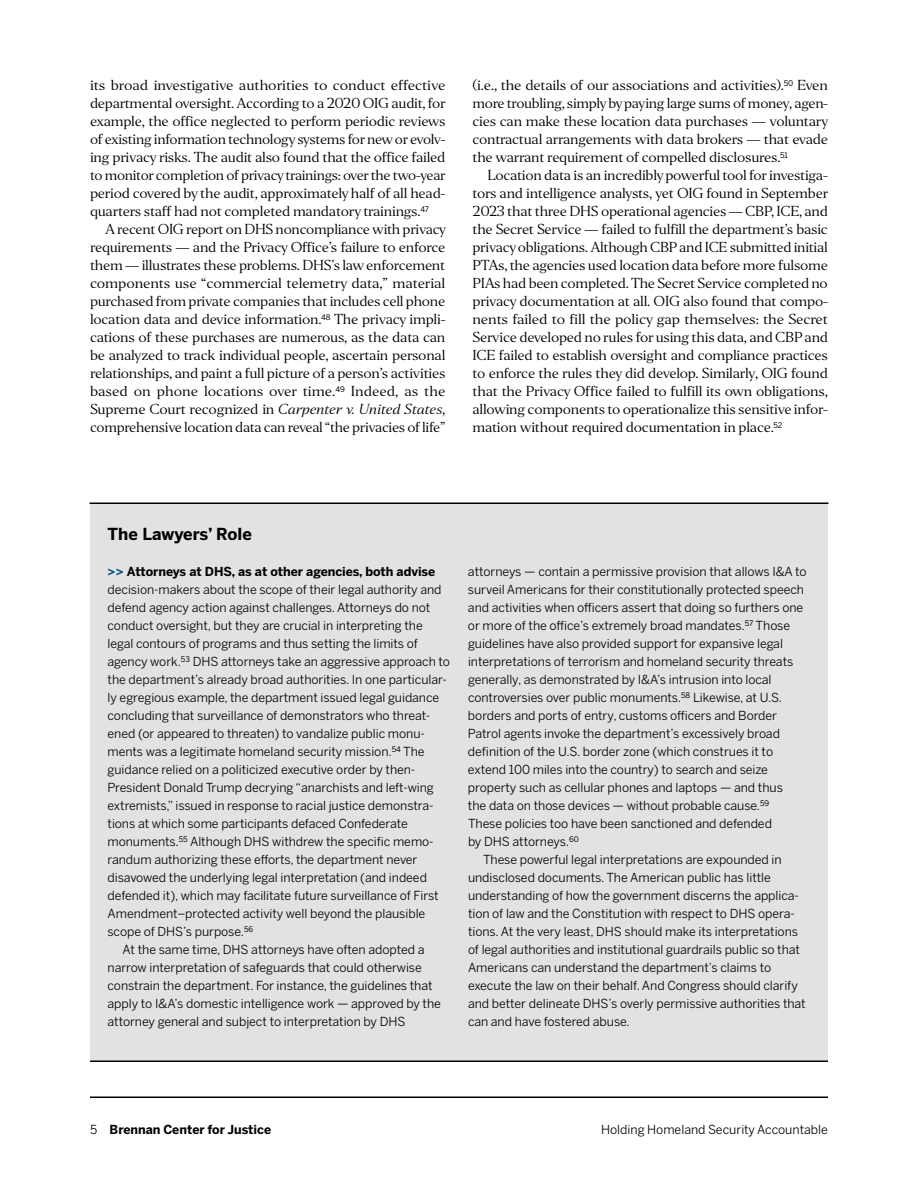
<style>
.page{position:relative;width:918px;height:1188px;background:#fff}
.page>*{position:absolute;margin:0;border:0;box-sizing:border-box;transform-origin:0 0}
.t1{font:700 16.5px "Benton Sans";color:#000}
.t2{font:13.5px/18px "Editor";letter-spacing:-.02em;color:#000;text-align:justify}
.t3{font:12.3px "Benton Sans";letter-spacing:-.005em;color:#000}
.t4{font:700 12.3px "Benton Sans";letter-spacing:-.005em;color:#000}
.s1{font-style:italic}
.s2{color:#004b8d}
.s3{font-weight:400}
</style>
<div class="page">
<hr style="left:90px;top:1096px;width:738px;height:2px;background:#000">
<div style="left:90px;top:504px;width:738px;height:557px;background:#e3e2e1"></div>
<hr style="left:90px;top:502px;width:738px;height:2px;background:#000">
<hr style="left:90px;top:1060px;width:738px;height:2px;background:#000">
<p class="t2" style="left:90px;top:76px;width:357px">its broad investigative authorities to conduct effective departmental oversight. According to a 2020 OIG audit, for example, the office neglected to perform periodic reviews of existing information technology systems for new or evolv&shy;ing privacy risks. The audit also found that the office failed to monitor completion of privacy trainings: over the two-year period covered by the audit, approximately half of all head&shy;quarters staff had not completed mandatory trainings.<sup>47</sup></p>
<p class="t2" style="left:90px;top:220px;width:358px;text-indent:15px">A recent OIG report on DHS noncompliance with privacy requirements — and the Privacy Office’s failure to enforce them — illustrates these problems. DHS’s law enforcement components use “commercial telemetry data,” material purchased from private companies that includes cell phone location data and device information.<sup>48</sup> The privacy impli&shy;cations of these purchases are numerous, as the data can be analyzed to track individual people, ascertain personal relationships, and paint a full picture of a person’s activities based on phone locations over time.<sup>49</sup> Indeed, as the Supreme Court recognized in <span class="s1">Carpenter v. United States</span>, comprehensive location data can reveal “the privacies of life”</p>
<p class="t2" style="left:472px;top:76px;width:358px">(i.e., the details of our associations and activities).<sup>50</sup> Even more troubling, simply by paying large sums of money, agen&shy;cies can make these location data purchases — voluntary contractual arrangements with data brokers — that evade the warrant requirement of compelled disclosures.<sup>51</sup></p>
<p class="t2" style="left:472px;top:166px;width:357px;text-indent:15px">Location data is an incredibly powerful tool for investiga&shy;tors and intelligence analysts, yet OIG found in September 2023 that three DHS operational agencies — CBP, ICE, and the Secret Service — failed to fulfill the department’s basic privacy obligations. Although CBP and ICE submitted initial PTAs, the agencies used location data before more fulsome PIAs had been completed. The Secret Service completed no privacy documentation at all. OIG also found that compo&shy;nents failed to fill the policy gap themselves: the Secret Service developed no rules for using this data, and CBP and ICE failed to establish oversight and compliance practices to enforce the rules they did develop. Similarly, OIG found that the Privacy Office failed to fulfill its own obligations, allowing components to operationalize this sensitive infor&shy;mation without required documentation in place.<sup>52</sup></p>
<h1 class="t1" style="left:108px;top:524px;width:146px">The Lawyers’ Role</h1>
<p class="t4" style="left:108px;top:564px;width:329px"><span class="s2">&gt;&gt;</span> Attorneys at DHS, as at other agencies, both advise</p>
<p class="t3" style="left:108px;top:582px;width:335px">decision-makers about the scope of their legal authority and</p>
<p class="t3" style="left:108px;top:600px;width:324px">defend agency action against challenges. Attorneys do not</p>
<p class="t3" style="left:108px;top:618px;width:317px">conduct oversight, but they are crucial in interpreting the</p>
<p class="t3" style="left:108px;top:636px;width:312px">legal contours of programs and thus setting the limits of</p>
<p class="t3" style="left:108px;top:654px;width:344px">agency work.<sup>53</sup> DHS attorneys take an aggressive approach to</p>
<p class="t3" style="left:108px;top:672px;width:341px">the department’s already broad authorities. In one particular-</p>
<p class="t3" style="left:108px;top:690px;width:333px">ly egregious example, the department issued legal guidance</p>
<p class="t3" style="left:108px;top:708px;width:324px">concluding that surveillance of demonstrators who threat-</p>
<p class="t3" style="left:108px;top:726px;width:319px">ened (or appeared to threaten) to vandalize public monu-</p>
<p class="t3" style="left:108px;top:744px;width:319px">ments was a legitimate homeland security mission.<sup>54</sup> The</p>
<p class="t3" style="left:108px;top:762px;width:309px">guidance relied on a politicized executive order by then-</p>
<p class="t3" style="left:108px;top:780px;width:328px">President Donald Trump decrying “anarchists and left-wing</p>
<p class="t3" style="left:108px;top:798px;width:328px">extremists,” issued in response to racial justice demonstra-</p>
<p class="t3" style="left:108px;top:816px;width:302px">tions at which some participants defaced Confederate</p>
<p class="t3" style="left:108px;top:834px;width:328px">monuments.<sup>55</sup> Although DHS withdrew the specific memo-</p>
<p class="t3" style="left:108px;top:852px;width:312px">randum authorizing these efforts, the department never</p>
<p class="t3" style="left:108px;top:870px;width:321px">disavowed the underlying legal interpretation (and indeed</p>
<p class="t3" style="left:108px;top:888px;width:333px">defended it), which may facilitate future surveillance of First</p>
<p class="t3" style="left:108px;top:906px;width:319px">Amendment–protected activity well beyond the plausible</p>
<p class="t3" style="left:108px;top:924px;width:147px">scope of DHS’s purpose.<sup>56</sup></p>
<p class="t3" style="left:123px;top:942px;width:304px">At the same time, DHS attorneys have often adopted a</p>
<p class="t3" style="left:108px;top:960px;width:316px">narrow interpretation of safeguards that could otherwise</p>
<p class="t3" style="left:108px;top:978px;width:327px">constrain the department. For instance, the guidelines that</p>
<p class="t3" style="left:108px;top:996px;width:335px">apply to I&amp;A’s domestic intelligence work — approved by the</p>
<p class="t3" style="left:108px;top:1014px;width:299px">attorney general and subject to interpretation by DHS</p>
<p class="t3" style="left:468px;top:564px;width:340px">attorneys — contain a permissive provision that allows I&amp;A to</p>
<p class="t3" style="left:468px;top:582px;width:338px">surveil Americans for their constitutionally protected speech</p>
<p class="t3" style="left:468px;top:600px;width:337px">and activities when officers assert that doing so furthers one</p>
<p class="t3" style="left:468px;top:618px;width:324px">or more of the office’s extremely broad mandates.<sup>57</sup> Those</p>
<p class="t3" style="left:468px;top:636px;width:316px">guidelines have also provided support for expansive legal</p>
<p class="t3" style="left:468px;top:654px;width:327px">interpretations of terrorism and homeland security threats</p>
<p class="t3" style="left:468px;top:672px;width:305px">generally, as demonstrated by I&amp;A’s intrusion into local</p>
<p class="t3" style="left:468px;top:690px;width:316px">controversies over public monuments.<sup>58</sup> Likewise, at U.S.</p>
<p class="t3" style="left:468px;top:708px;width:311px">borders and ports of entry, customs officers and Border</p>
<p class="t3" style="left:468px;top:726px;width:314px">Patrol agents invoke the department’s excessively broad</p>
<p class="t3" style="left:468px;top:744px;width:307px">definition of the U.S. border zone (which construes it to</p>
<p class="t3" style="left:468px;top:762px;width:302px">extend 100 miles into the country) to search and seize</p>
<p class="t3" style="left:468px;top:780px;width:316px">property such as cellular phones and laptops — and thus</p>
<p class="t3" style="left:468px;top:798px;width:303px">the data on those devices — without probable cause.<sup>59</sup></p>
<p class="t3" style="left:468px;top:816px;width:306px">These policies too have been sanctioned and defended</p>
<p class="t3" style="left:468px;top:834px;width:112px">by DHS attorneys.<sup>60</sup></p>
<p class="t3" style="left:483px;top:852px;width:300px">These powerful legal interpretations are expounded in</p>
<p class="t3" style="left:468px;top:870px;width:304px">undisclosed documents. The American public has little</p>
<p class="t3" style="left:468px;top:888px;width:332px">understanding of how the government discerns the applica-</p>
<p class="t3" style="left:468px;top:906px;width:328px">tion of law and the Constitution with respect to DHS opera-</p>
<p class="t3" style="left:468px;top:924px;width:332px">tions. At the very least, DHS should make its interpretations</p>
<p class="t3" style="left:468px;top:942px;width:334px">of legal authorities and institutional guardrails public so that</p>
<p class="t3" style="left:468px;top:960px;width:305px">Americans can understand the department’s claims to</p>
<p class="t3" style="left:468px;top:978px;width:331px">execute the law on their behalf. And Congress should clarify</p>
<p class="t3" style="left:468px;top:996px;width:339px">and better delineate DHS’s overly permissive authorities that</p>
<p class="t3" style="left:468px;top:1014px;width:163px">can and have fostered abuse.</p>
<p class="t4" style="left:90px;top:1122px;width:183px"><span class="s3">5</span> Brennan Center for Justice</p>
<p class="t3" style="left:601px;top:1122px;width:228px">Holding Homeland Security Accountable</p>
</div>
